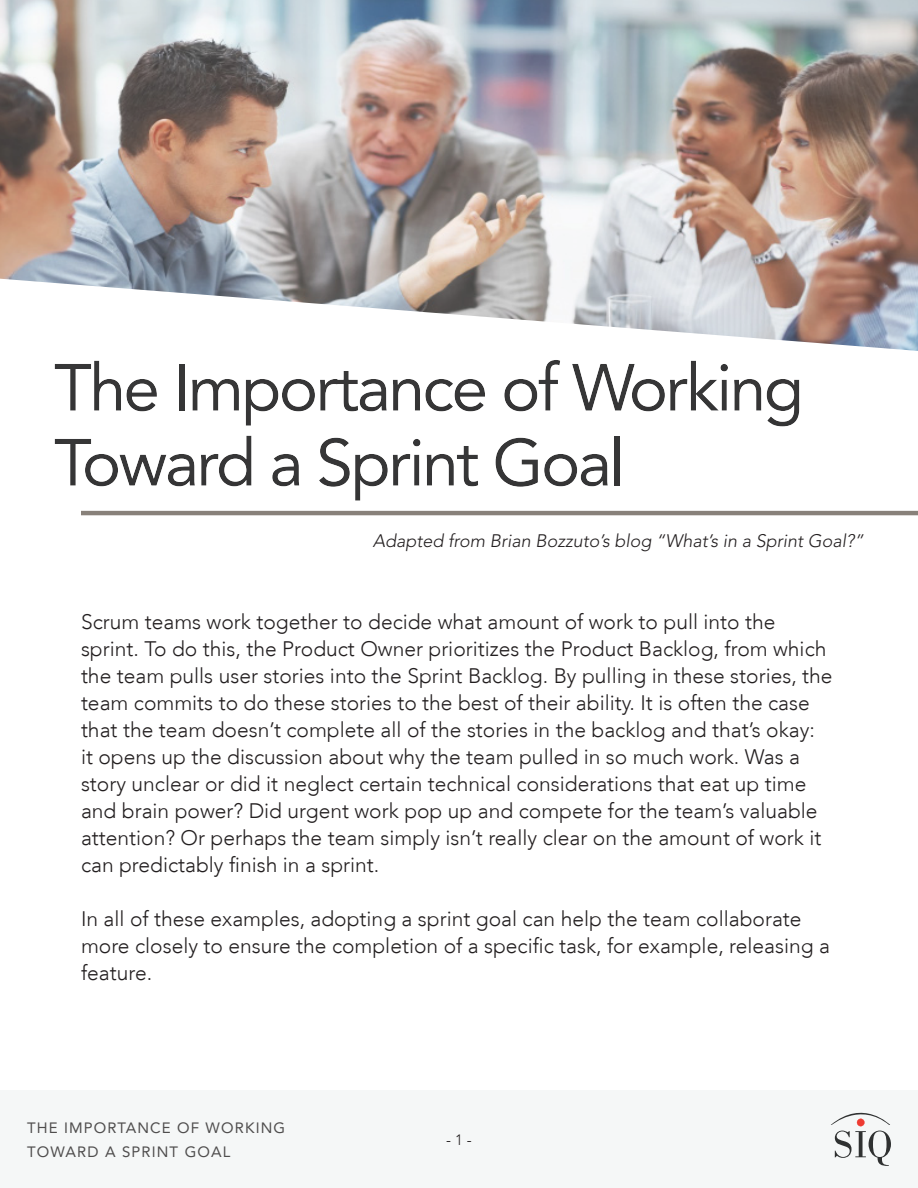
<style>
.page{position:relative;width:918px;height:1188px;background:#fff}
.page>*{position:absolute;margin:0;border:0;box-sizing:border-box;transform-origin:0 0}
.t1{font:66px/75px "Avenir LT";letter-spacing:-.04em;color:#3e3e3f}
.t2{font:300 21px/27px "Avenir LT";color:#231f20}
.t3{font:italic 300 18px "Avenir LT Std";color:#231f20}
.t4{font:15px/24px "Avenir LT";letter-spacing:.075em;color:#4f4d4d}
.t5{font:300 15px "Avenir LT";color:#231f20}
</style>
<div class="page">
<div style="left:0;top:1091px;width:918px;height:97px;background:#f5f7f7"></div>
<svg style="left:831px;top:1112px;width:60px;height:54px"></svg>
<img style="left:0;top:0;width:918px;height:279px">
<svg style="left:6px;top:279px;width:912px;height:237px"></svg>
<hr style="left:81px;top:511px;width:837px;height:4px;background:#88817a">
<div style="left:42px;top:347px;width:849px;height:157px;background:#231f20;opacity:.2"></div>
<h1 class="t1" style="left:54px;top:351px;width:751px">The Importance of Working<br>Toward a Sprint Goal</h1>
<p class="t3" style="left:373px;top:530px;width:493px">Adapted from Brian Bozzuto’s blog “What’s in a Sprint Goal?”</p>
<p class="t2" style="left:81px;top:609px;width:753px">Scrum teams work together to decide what amount of work to pull into the sprint. To do this, the Product Owner prioritizes the Product Backlog, from which the team pulls user stories into the Sprint Backlog. By pulling in these stories, the team commits to do these stories to the best of their ability. It is often the case that the team doesn’t complete all of the stories in the backlog and that’s okay:<br>it opens up the discussion about why the team pulled in so much work. Was a story unclear or did it neglect certain technical considerations that eat up time and brain power? Did urgent work pop up and compete for the team’s valuable attention? Or perhaps the team simply isn’t really clear on the amount of work it can predictably finish in a sprint.</p>
<p class="t2" style="left:81px;top:906px;width:751px">In all of these examples, adopting a sprint goal can help the team collaborate more closely to ensure the completion of a specific task, for example, releasing a feature.</p>
<p class="t4" style="left:27px;top:1116px;width:260px">THE IMPORTANCE OF WORKING<br>TOWARD A SPRINT GOAL</p>
<p class="t5" style="left:446px;top:1131px;width:27px">- 1 -</p>
</div>
